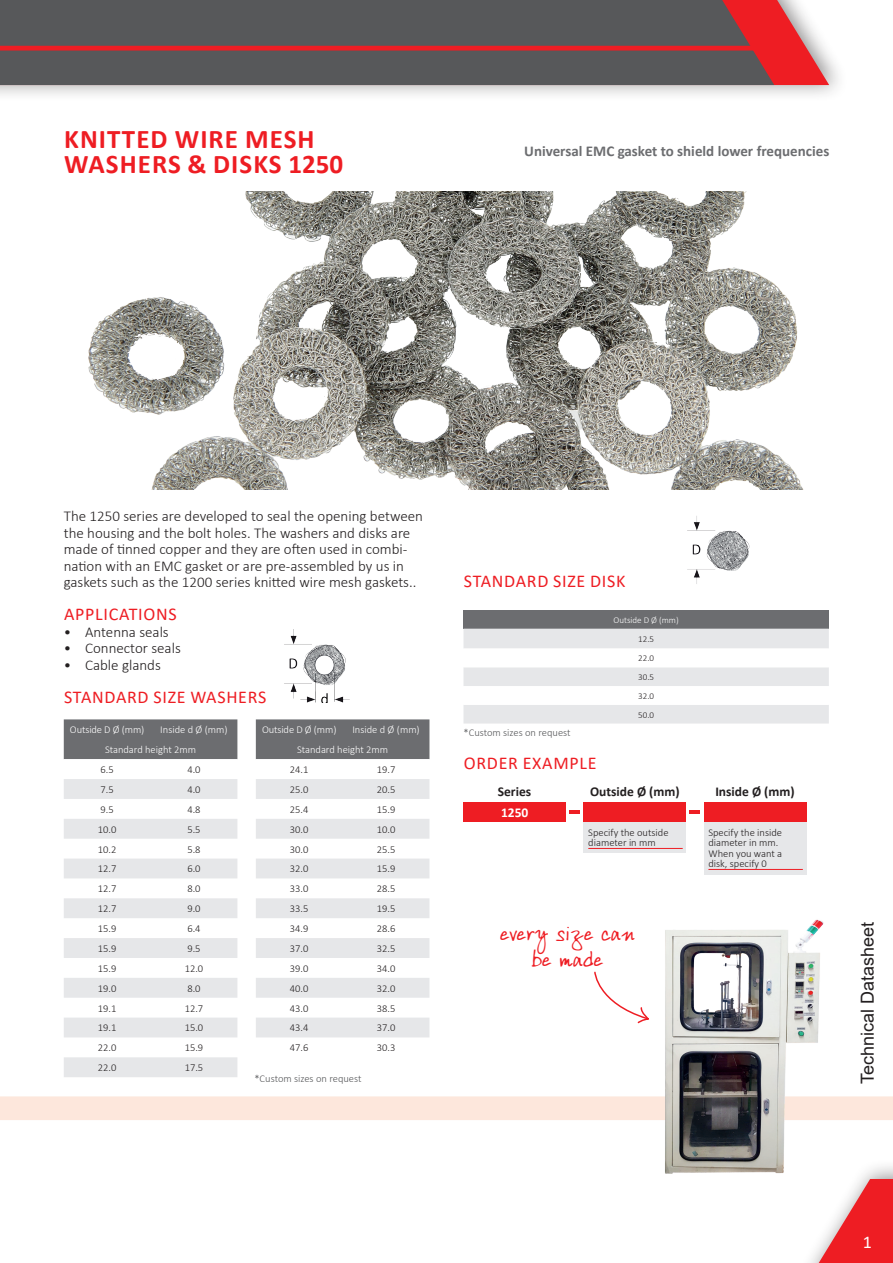
<style>
.page{position:relative;width:893px;height:1263px;background:#fff}
.page>*{position:absolute;margin:0;border:0;box-sizing:border-box;transform-origin:0 0}
.kop_18pt{font:700 27px/25.5px "Calibri";letter-spacing:.04em;color:#ee1d23}
.t1{font:21px/25.2px "Ardleys Hand";color:#ee1d23;text-align:center}
.kop_12pt{font:18px "Calibri";letter-spacing:.04em;color:#ee1d23}
.t2{font:18px "Arial";color:#231f20}
.t3{font:18px "Calibri";color:#fff}
.platte_tekst_product{font:300 15px/16.5px "Calibri";color:#231f20}
.platte_tekst_10pt_70{font:700 15px "Calibri";color:#6c6d70}
.HTOheader{font:700 13.5px "Calibri";color:#231f20}
.HTOheader_wit{font:700 13.5px "Calibri";color:#fff}
.table_tekst_7pt{font:300 10.5px "Calibri";color:#231f20}
.table_tekst_7p_wit{font:300 10.5px "Calibri";color:#fff}
.HTOtekst{font:300 10.5px/10.5px "Calibri";color:#231f20}
.Notice{font:300 10.5px "Calibri";color:#57585a}
.table_tekst_7pt-2{font:300 9px "Calibri";color:#231f20}
.table_tekst_7p_wit-2{font:300 9px "Calibri";color:#fff}
</style>
<div class="page">
<svg style="left:0;top:871px;width:893px;height:392px"></svg>
<div style="left:0;top:0;width:849px;height:102px;background:#231f20;opacity:.5"></div>
<svg style="left:774px;top:0;width:55px;height:85px;fill:#ee1d23"></svg>
<svg style="left:0;top:0;width:774px;height:85px;background:#aa373b"></svg>
<svg style="left:0;top:0;width:756px;height:84px;background:#615356"></svg>
<img style="left:284px;top:630px;width:66px;height:73px">
<div style="left:64px;top:719px;width:173px;height:40px;background:#6c6d70"></div>
<svg style="left:64px;top:779px;width:173px;height:298px;fill:#e6e7e9"></svg>
<div style="left:256px;top:719px;width:173px;height:40px;background:#6c6d70"></div>
<svg style="left:256px;top:1037px;width:173px;height:20px"></svg>
<svg style="left:256px;top:779px;width:173px;height:258px"></svg>
<img style="left:687px;top:516px;width:63px;height:68px">
<div style="left:463px;top:610px;width:366px;height:19px;background:#6c6d70"></div>
<svg style="left:463px;top:629px;width:366px;height:94px"></svg>
<div style="left:463px;top:802px;width:103px;height:20px;background:#ee1d23"></div>
<div style="left:704px;top:802px;width:102px;height:20px;background:#ee1d23"></div>
<div style="left:584px;top:802px;width:102px;height:20px;background:#ee1d23"></div>
<hr style="left:569px;top:810px;width:11px;height:4px;background:#ee1d23">
<hr style="left:689px;top:810px;width:11px;height:4px;background:#ee1d23">
<div style="left:704px;top:822px;width:102px;height:52px;background:#e6e7e9"></div>
<div style="left:584px;top:822px;width:102px;height:31px;background:#e6e7e9"></div>
<hr style="left:708px;top:869px;width:95px;height:1px;background:#ee1d23">
<hr style="left:588px;top:848px;width:95px;height:1px;background:#ee1d23">
<img style="left:645px;top:917px;width:185px;height:267px">
<svg style="left:593px;top:971px;width:57px;height:53px"></svg>
<img style="left:88px;top:191px;width:715px;height:298px">
<p class="kop_18pt" style="left:64px;top:126px;width:280px">KNITTED WIRE MESH<br>WASHERS &amp; DISKS 1250</p>
<p class="platte_tekst_10pt_70" style="left:524px;top:141px;width:307px">Universal EMC gasket to shield lower frequencies</p>
<p class="platte_tekst_product" style="left:64px;top:508px;width:361px">The 1250 series are developed to seal the opening between the housing and the bolt holes. The washers and disks are made of tinned copper and they are often used in combi&shy;nation with an EMC gasket or are pre-assembled by us in gaskets such as the 1200 series knitted wire mesh gaskets..</p>
<p class="kop_12pt" style="left:64px;top:602px;width:114px">APPLICATIONS</p>
<p class="platte_tekst_product" style="left:64px;top:623px;width:107px">• Antenna seals</p>
<p class="platte_tekst_product" style="left:64px;top:640px;width:119px">• Connector seals</p>
<p class="platte_tekst_product" style="left:64px;top:656px;width:99px">• Cable glands</p>
<p class="kop_12pt" style="left:64px;top:684px;width:204px">STANDARD SIZE WASHERS</p>
<p class="table_tekst_7p_wit" style="left:70px;top:723px;width:76px">Outside D Ø (mm)</p>
<p class="table_tekst_7p_wit" style="left:160px;top:723px;width:69px">Inside d Ø (mm)</p>
<p class="table_tekst_7p_wit" style="left:105px;top:743px;width:93px">Standard height 2mm</p>
<p class="table_tekst_7pt" style="left:101px;top:763px;width:15px">6.5</p>
<p class="table_tekst_7pt" style="left:187px;top:763px;width:15px">4.0</p>
<p class="table_tekst_7pt" style="left:101px;top:783px;width:15px">7.5</p>
<p class="table_tekst_7pt" style="left:187px;top:783px;width:15px">4.0</p>
<p class="table_tekst_7pt" style="left:101px;top:803px;width:15px">9.5</p>
<p class="table_tekst_7pt" style="left:187px;top:803px;width:15px">4.8</p>
<p class="table_tekst_7pt" style="left:98px;top:823px;width:20px">10.0</p>
<p class="table_tekst_7pt" style="left:187px;top:823px;width:15px">5.5</p>
<p class="table_tekst_7pt" style="left:98px;top:842px;width:20px">10.2</p>
<p class="table_tekst_7pt" style="left:187px;top:842px;width:15px">5.8</p>
<p class="table_tekst_7pt" style="left:98px;top:862px;width:20px">12.7</p>
<p class="table_tekst_7pt" style="left:187px;top:862px;width:15px">6.0</p>
<p class="table_tekst_7pt" style="left:98px;top:882px;width:20px">12.7</p>
<p class="table_tekst_7pt" style="left:187px;top:882px;width:15px">8.0</p>
<p class="table_tekst_7pt" style="left:98px;top:902px;width:20px">12.7</p>
<p class="table_tekst_7pt" style="left:187px;top:902px;width:15px">9.0</p>
<p class="table_tekst_7pt" style="left:98px;top:922px;width:20px">15.9</p>
<p class="table_tekst_7pt" style="left:187px;top:922px;width:15px">6.4</p>
<p class="table_tekst_7pt" style="left:98px;top:942px;width:20px">15.9</p>
<p class="table_tekst_7pt" style="left:187px;top:942px;width:15px">9.5</p>
<p class="table_tekst_7pt" style="left:98px;top:962px;width:20px">15.9</p>
<p class="table_tekst_7pt" style="left:185px;top:962px;width:20px">12.0</p>
<p class="table_tekst_7pt" style="left:98px;top:982px;width:20px">19.0</p>
<p class="table_tekst_7pt" style="left:187px;top:982px;width:15px">8.0</p>
<p class="table_tekst_7pt" style="left:98px;top:1001px;width:20px">19.1</p>
<p class="table_tekst_7pt" style="left:185px;top:1001px;width:20px">12.7</p>
<p class="table_tekst_7pt" style="left:98px;top:1021px;width:20px">19.1</p>
<p class="table_tekst_7pt" style="left:185px;top:1021px;width:20px">15.0</p>
<p class="table_tekst_7pt" style="left:98px;top:1041px;width:20px">22.0</p>
<p class="table_tekst_7pt" style="left:185px;top:1041px;width:20px">15.9</p>
<p class="table_tekst_7pt" style="left:98px;top:1061px;width:20px">22.0</p>
<p class="table_tekst_7pt" style="left:185px;top:1061px;width:20px">17.5</p>
<p class="table_tekst_7p_wit" style="left:262px;top:723px;width:76px">Outside D Ø (mm)</p>
<p class="table_tekst_7p_wit" style="left:352px;top:723px;width:69px">Inside d Ø (mm)</p>
<p class="table_tekst_7p_wit" style="left:297px;top:743px;width:93px">Standard height 2mm</p>
<p class="table_tekst_7pt" style="left:290px;top:763px;width:20px">24.1</p>
<p class="table_tekst_7pt" style="left:377px;top:763px;width:20px">19.7</p>
<p class="table_tekst_7pt" style="left:290px;top:783px;width:20px">25.0</p>
<p class="table_tekst_7pt" style="left:377px;top:783px;width:20px">20.5</p>
<p class="table_tekst_7pt" style="left:290px;top:803px;width:20px">25.4</p>
<p class="table_tekst_7pt" style="left:377px;top:803px;width:20px">15.9</p>
<p class="table_tekst_7pt" style="left:290px;top:823px;width:20px">30.0</p>
<p class="table_tekst_7pt" style="left:377px;top:823px;width:20px">10.0</p>
<p class="table_tekst_7pt" style="left:290px;top:842px;width:20px">30.0</p>
<p class="table_tekst_7pt" style="left:377px;top:842px;width:20px">25.5</p>
<p class="table_tekst_7pt" style="left:290px;top:862px;width:20px">32.0</p>
<p class="table_tekst_7pt" style="left:377px;top:862px;width:20px">15.9</p>
<p class="table_tekst_7pt" style="left:290px;top:882px;width:20px">33.0</p>
<p class="table_tekst_7pt" style="left:377px;top:882px;width:20px">28.5</p>
<p class="table_tekst_7pt" style="left:290px;top:902px;width:20px">33.5</p>
<p class="table_tekst_7pt" style="left:377px;top:902px;width:20px">19.5</p>
<p class="table_tekst_7pt" style="left:290px;top:922px;width:20px">34.9</p>
<p class="table_tekst_7pt" style="left:377px;top:922px;width:20px">28.6</p>
<p class="table_tekst_7pt" style="left:290px;top:942px;width:20px">37.0</p>
<p class="table_tekst_7pt" style="left:377px;top:942px;width:20px">32.5</p>
<p class="table_tekst_7pt" style="left:290px;top:962px;width:20px">39.0</p>
<p class="table_tekst_7pt" style="left:377px;top:962px;width:20px">34.0</p>
<p class="table_tekst_7pt" style="left:290px;top:982px;width:20px">40.0</p>
<p class="table_tekst_7pt" style="left:377px;top:982px;width:20px">32.0</p>
<p class="table_tekst_7pt" style="left:290px;top:1001px;width:20px">43.0</p>
<p class="table_tekst_7pt" style="left:377px;top:1001px;width:20px">38.5</p>
<p class="table_tekst_7pt" style="left:290px;top:1021px;width:20px">43.4</p>
<p class="table_tekst_7pt" style="left:377px;top:1021px;width:20px">37.0</p>
<p class="table_tekst_7pt" style="left:290px;top:1041px;width:20px">47.6</p>
<p class="table_tekst_7pt" style="left:377px;top:1041px;width:20px">30.3</p>
<p class="Notice" style="left:254px;top:1072px;width:109px">*Custom sizes on request</p>
<p class="kop_12pt" style="left:464px;top:569px;width:163px">STANDARD SIZE DISK</p>
<p class="table_tekst_7p_wit-2" style="left:614px;top:614px;width:67px">Outside D Ø (mm)</p>
<p class="table_tekst_7pt-2" style="left:638px;top:633px;width:17px">12.5</p>
<p class="table_tekst_7pt-2" style="left:638px;top:653px;width:17px">22.0</p>
<p class="table_tekst_7pt-2" style="left:638px;top:671px;width:17px">30.5</p>
<p class="table_tekst_7pt-2" style="left:638px;top:690px;width:17px">32.0</p>
<p class="table_tekst_7pt-2" style="left:638px;top:709px;width:17px">50.0</p>
<p class="Notice" style="left:463px;top:726px;width:109px">*Custom sizes on request</p>
<p class="kop_12pt" style="left:464px;top:750px;width:134px">ORDER EXAMPLE</p>
<p class="HTOheader" style="left:498px;top:781px;width:35px">Series</p>
<p class="HTOheader" style="left:590px;top:781px;width:91px">Outside Ø (mm)</p>
<p class="HTOheader" style="left:715px;top:781px;width:81px">Inside Ø (mm)</p>
<p class="HTOtekst" style="left:708px;top:827px;width:75px">Specify the inside diameter in mm.<br>When you want a disk, specify 0</p>
<p class="HTOheader_wit" style="left:501px;top:803px;width:29px">1250</p>
<p class="HTOtekst" style="left:588px;top:827px;width:82px">Specify the outside diameter in mm</p>
<p class="t1" style="left:500px;top:920px;width:136px">every size can be made</p>
<p class="t2" style="left:855px;top:1084px;width:164px;rotate:-90deg">Technical Datasheet</p>
<p class="t3" style="left:863px;top:1229px;width:11px">1</p>
</div>
